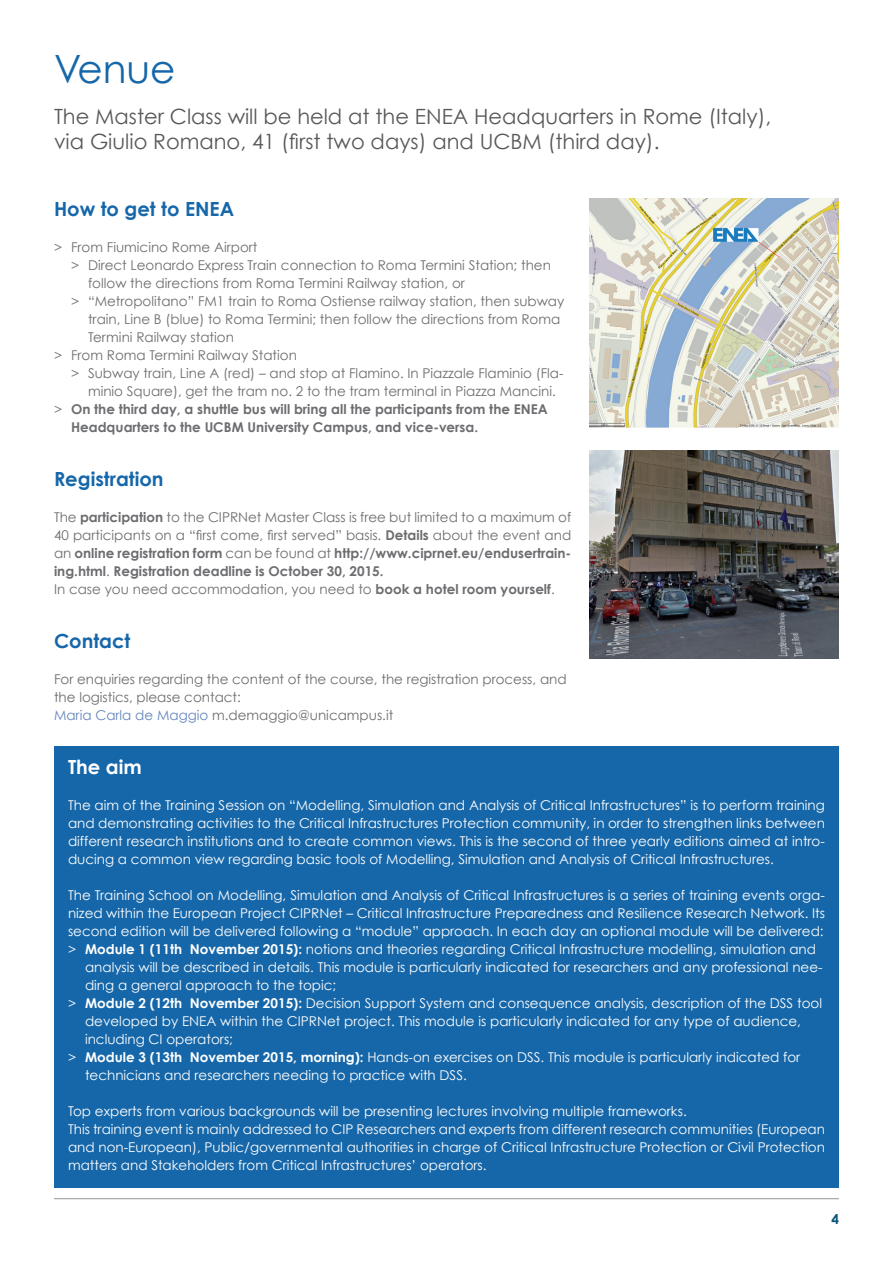
<style>
.page{position:relative;width:893px;height:1263px;background:#fff}
.page>*{position:absolute;margin:0;border:0;box-sizing:border-box;transform-origin:0 0}
.t1{font:39px "Century Gothic";color:#1667a9}
.t2{font:21px/25.2px "Century Gothic";color:#57585a}
.t3{font:700 19.5px "Century Gothic";color:#1667a9}
.t4{font:700 19.5px "Century Gothic";color:#fff}
.t5{font:13.5px/18px "Century Gothic";color:#fff;text-align:justify}
.t6{font:13.5px/18px "Century Gothic";color:#6c6d70}
.t7{font:700 13.5px "Century Gothic";color:#6c6d70}
.t8{font:700 13.5px "Century Gothic";color:#0c5679}
.s1{font-weight:400}
.s2{font-weight:700}
.s3{color:#6486bd}
</style>
<div class="page">
<div style="left:54px;top:747px;width:785px;height:441px;background:#1667a9"></div>
<hr style="left:54px;top:1198px;width:785px;height:1px;background:#939598">
<img style="left:589px;top:450px;width:250px;height:208px">
<img style="left:589px;top:198px;width:250px;height:229px">
<h1 class="t1" style="left:54px;top:45px;width:123px">Venue</h1>
<h2 class="t2" style="left:54px;top:103px;width:719px">The Master Class will be held at the ENEA Headquarters in Rome (Italy), via Giulio Romano, 41 (first two days) and UCBM (third day).</h2>
<h3 class="t3" style="left:54px;top:197px;width:182px">How to get to ENEA</h3>
<p class="t6" style="left:54px;top:238px;width:205px">&gt; From Fiumicino Rome Airport</p>
<p class="t6" style="left:71px;top:256px;width:481px">&gt; Direct Leonardo Express Train connection to Roma Termini Station; then</p>
<p class="t6" style="left:88px;top:274px;width:378px">follow the directions from Roma Termini Railway station, or</p>
<p class="t6" style="left:71px;top:292px;width:495px">&gt; “Metropolitano” FM1 train to Roma Ostiense railway station, then subway</p>
<p class="t6" style="left:88px;top:310px;width:474px">train, Line B (blue) to Roma Termini; then follow the directions from Roma</p>
<p class="t6" style="left:88px;top:328px;width:147px">Termini Railway station</p>
<p class="t6" style="left:54px;top:346px;width:244px">&gt; From Roma Termini Railway Station</p>
<p class="t6" style="left:71px;top:364px;width:494px">&gt; Subway train, Line A (red) – and stop at Flamino. In Piazzale Flaminio (Fla-</p>
<p class="t6" style="left:88px;top:382px;width:469px">minio Square), get the tram no. 2 to the tram terminal in Piazza Mancini.</p>
<p class="t7" style="left:54px;top:401px;width:495px"><span class="s1">&gt;</span> On the third day, a shuttle bus will bring all the participants from the ENEA</p>
<p class="t7" style="left:71px;top:419px;width:409px">Headquarters to the UCBM University Campus, and vice-versa.</p>
<h3 class="t3" style="left:54px;top:467px;width:111px">Registration</h3>
<p class="t6" style="left:54px;top:508px;width:519px">The <span class="s2">participation</span> to the CIPRNet Master Class is free but limited to a maximum of 40 participants on a “first come, first served” basis. <span class="s2">Details</span> about the event and an <span class="s2">online registration form</span> can be found at <span class="s2">http://www.ciprnet.eu/endusertrain&shy;ing.html</span>. <span class="s2">Registration deadline is October 30, 2015.<br></span>In case you need accommodation, you need to <span class="s2">book a hotel room yourself</span>.</p>
<h3 class="t3" style="left:54px;top:629px;width:78px">Contact</h3>
<p class="t6" style="left:54px;top:670px;width:514px">For enquiries regarding the content of the course, the registration process, and the logistics, please contact:<br><span class="s3">Maria Carla de Maggio</span> m.demaggio@unicampus.it</p>
<h3 class="t4" style="left:68px;top:755px;width:75px">The aim</h3>
<p class="t5" style="left:68px;top:796px;width:758px">The aim of the Training Session on “Modelling, Simulation and Analysis of Critical Infrastructures” is to perform training and demonstrating activities to the Critical Infrastructures Protection community, in order to strengthen links between different research institutions and to create common views. This is the second of three yearly editions aimed at intro&shy;ducing a common view regarding basic tools of Modelling, Simulation and Analysis of Critical Infrastructures.</p>
<p class="t5" style="left:68px;top:886px;width:758px">The Training School on Modelling, Simulation and Analysis of Critical Infrastructures is a series of training events orga-</p>
<p class="t5" style="left:68px;top:904px;width:758px">nized within the European Project CIPRNet – Critical Infrastructure Preparedness and Resilience Research Network. Its</p>
<p class="t5" style="left:68px;top:922px;width:757px">second edition will be delivered following a “module” approach. In each day an optional module will be delivered:</p>
<p class="t5" style="left:68px;top:940px;width:749px">&gt; <span class="s2">Module 1 (11th November 2015):</span> notions and theories regarding Critical Infrastructure modelling, simulation and</p>
<p class="t5" style="left:85px;top:958px;width:739px">analysis will be described in details. This module is particularly indicated for researchers and any professional nee-</p>
<p class="t5" style="left:85px;top:976px;width:253px">ding a general approach to the topic;</p>
<p class="t5" style="left:68px;top:994px;width:755px">&gt; <span class="s2">Module 2 (12th November 2015):</span> Decision Support System and consequence analysis, description of the DSS tool</p>
<p class="t5" style="left:85px;top:1012px;width:717px">developed by ENEA within the CIPRNet project. This module is particularly indicated for any type of audience,</p>
<p class="t5" style="left:85px;top:1030px;width:149px">including CI operators;</p>
<p class="t5" style="left:68px;top:1048px;width:734px">&gt; <span class="s2">Module 3 (13th November 2015, morning):</span> Hands-on exercises on DSS. This module is particularly indicated for</p>
<p class="t5" style="left:85px;top:1066px;width:383px">technicians and researchers needing to practice with DSS.</p>
<p class="t5" style="left:68px;top:1102px;width:758px;text-align:left">Top experts from various backgrounds will be presenting lectures involving multiple frameworks.<br>This training event is mainly addressed to CIP Researchers and experts from different research communities (European and non-European), Public/governmental authorities in charge of Critical Infrastructure Protection or Civil Protection matters and Stakeholders from Critical Infrastructures’ operators.</p>
<p class="t8" style="left:831px;top:1211px;width:9px">4</p>
</div>
